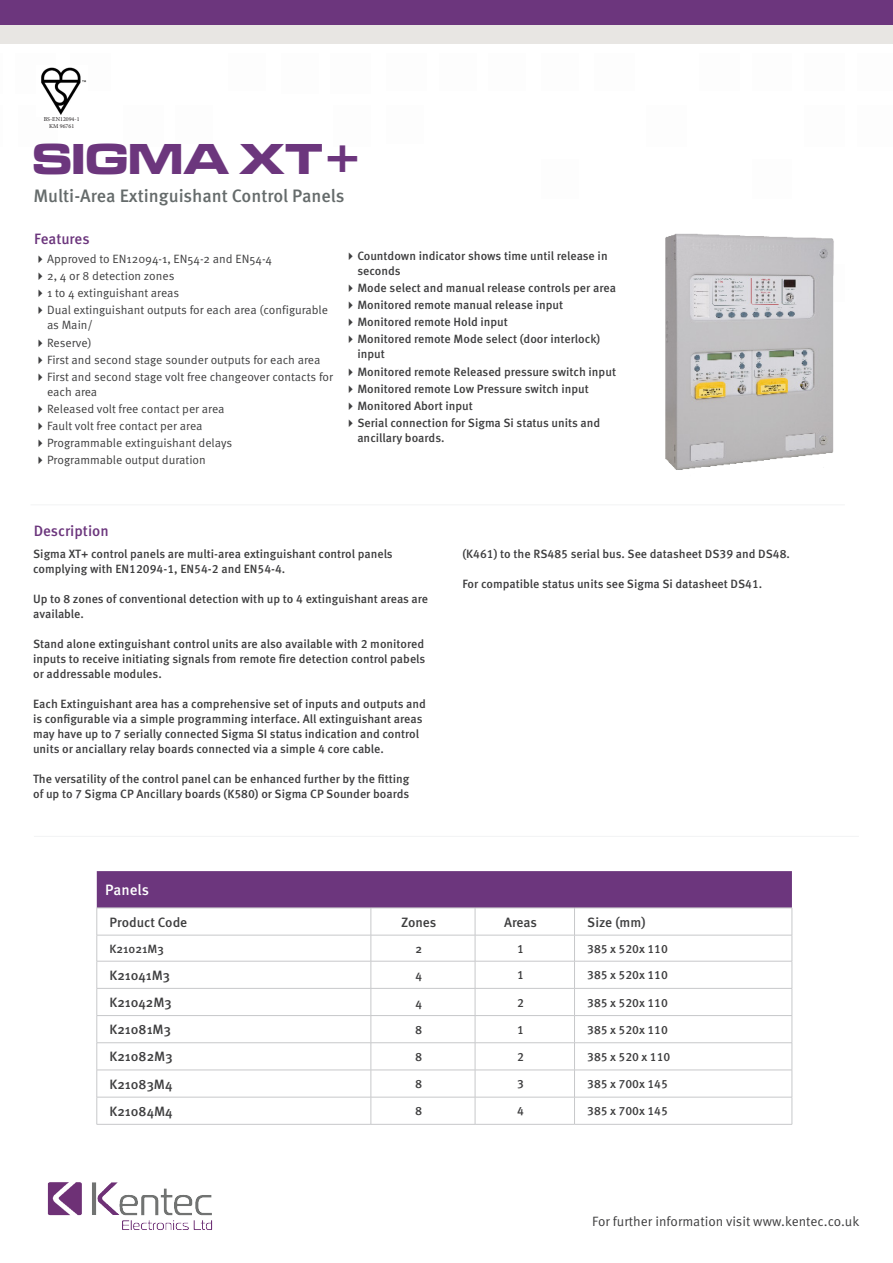
<style>
.page{position:relative;width:893px;height:1263px;background:#fff}
.page>*{position:absolute;margin:0;border:0;box-sizing:border-box;transform-origin:0 0}
.t1{font:700 45px "Microgramma Ext D";color:#6c367d}
.Product_description{font:500 18px "Meta Pro";color:#656b6b}
.t2{font:500 15px "Meta Pro";color:#6c367d}
.t3{font:500 15px "Meta Pro";color:#fff}
.Table_-_Headers{font:500 13.5px "Meta Pro";color:#3e3e3f}
.t4{font:13.5px "Meta Pro Norm";color:#3e3e3f}
.Table_-_Headers-2{font:500 12px/15px "Meta Pro";color:#3e3e3f}
.t5{font:12px/15px "Meta Pro Norm";color:#3e3e3f}
.t6{font:6px "Minion Pro";color:#231f20}
</style>
<div class="page">
<div style="left:0;top:25px;width:893px;height:18px;background:#e8e6e3"></div>
<div style="left:0;top:0;width:893px;height:25px;background:#6c367d"></div>
<hr style="left:30px;top:504px;width:815px;height:1px;background:#f2f3f4">
<hr style="left:34px;top:836px;width:825px;height:1px;background:#f2f3f4">
<img style="left:47px;top:1182px;width:166px;height:48px">
<img style="left:41px;top:67px;width:46px;height:48px">
<svg style="left:97px;top:871px;width:696px;height:253px"></svg>
<hr style="left:97px;top:1124px;width:274px;height:1px;background:#c7c8ca">
<hr style="left:371px;top:1124px;width:104px;height:1px;background:#c7c8ca">
<hr style="left:475px;top:1124px;width:99px;height:1px;background:#c7c8ca">
<hr style="left:574px;top:1124px;width:218px;height:1px;background:#c7c8ca">
<img style="left:665px;top:233px;width:169px;height:237px">
<p class="t6" style="left:44px;top:115px;width:37px">BS-EN12094-1</p>
<p class="t6" style="left:49px;top:122px;width:27px">KM 96761</p>
<p class="t1" style="left:33px;top:128px;width:332px">SIGMA XT+</p>
<p class="Product_description" style="left:34px;top:181px;width:313px">Multi-Area Extinguishant Control Panels</p>
<p class="t2" style="left:34px;top:227px;width:57px">Features</p>
<p class="t5" style="left:47px;top:251px;width:226px">Approved to EN12094-1, EN54-2 and EN54-4</p>
<p class="t5" style="left:47px;top:268px;width:129px">2, 4 or 8 detection zones</p>
<p class="t5" style="left:47px;top:285px;width:134px">1 to 4 extinguishant areas</p>
<p class="t5" style="left:47px;top:302px;width:283px">Dual extinguishant outputs for each area (configurable as Main/</p>
<p class="t5" style="left:47px;top:334px;width:46px">Reserve)</p>
<p class="t5" style="left:47px;top:351px;width:275px">First and second stage sounder outputs for each area</p>
<p class="t5" style="left:47px;top:368px;width:287px">First and second stage volt free changeover contacts for each area</p>
<p class="t5" style="left:47px;top:400px;width:179px">Released volt free contact per area</p>
<p class="t5" style="left:47px;top:418px;width:157px">Fault volt free contact per area</p>
<p class="t5" style="left:47px;top:435px;width:187px">Programmable extinguishant delays</p>
<p class="t5" style="left:47px;top:452px;width:160px">Programmable output duration</p>
<p class="Table_-_Headers-2" style="left:357px;top:247px;width:252px">Countdown indicator shows time until release in seconds</p>
<p class="Table_-_Headers-2" style="left:357px;top:280px;width:260px">Mode select and manual release controls per area</p>
<p class="Table_-_Headers-2" style="left:357px;top:297px;width:207px">Monitored remote manual release input</p>
<p class="Table_-_Headers-2" style="left:357px;top:314px;width:152px">Monitored remote Hold input</p>
<p class="Table_-_Headers-2" style="left:357px;top:331px;width:244px">Monitored remote Mode select (door interlock) input</p>
<p class="Table_-_Headers-2" style="left:357px;top:363px;width:260px">Monitored remote Released pressure switch input</p>
<p class="Table_-_Headers-2" style="left:357px;top:380px;width:233px">Monitored remote Low Pressure switch input</p>
<p class="Table_-_Headers-2" style="left:357px;top:397px;width:117px">Monitored Abort input</p>
<p class="Table_-_Headers-2" style="left:357px;top:415px;width:244px">Serial connection for Sigma Si status units and ancillary boards.</p>
<p class="t2" style="left:34px;top:519px;width:77px">Description</p>
<p class="Table_-_Headers-2" style="left:33px;top:545px;width:361px">Sigma XT+ control panels are multi-area extinguishant control panels complying with EN12094-1, EN54-2 and EN54-4.</p>
<p class="Table_-_Headers-2" style="left:33px;top:590px;width:397px">Up to 8 zones of conventional detection with up to 4 extinguishant areas are available.</p>
<p class="Table_-_Headers-2" style="left:33px;top:635px;width:394px;text-align:justify">Stand alone extinguishant control units are also available with 2 monitored inputs to receive initiating signals from remote fire detection control pabels or addressable modules.</p>
<p class="Table_-_Headers-2" style="left:33px;top:695px;width:394px">Each Extinguishant area has a comprehensive set of inputs and outputs and is configurable via a simple programming interface. All extinguishant areas may have up to 7 serially connected Sigma SI status indication and control units or anciallary relay boards connected via a simple 4 core cable.</p>
<p class="Table_-_Headers-2" style="left:33px;top:770px;width:378px">The versatility of the control panel can be enhanced further by the fitting of up to 7 Sigma CP Ancillary boards (K580) or Sigma CP Sounder boards</p>
<p class="Table_-_Headers-2" style="left:462px;top:545px;width:329px">(K461) to the RS485 serial bus. See datasheet DS39 and DS48.</p>
<p class="Table_-_Headers-2" style="left:462px;top:575px;width:301px">For compatible status units see Sigma Si datasheet DS41.</p>
<p class="t3" style="left:105px;top:878px;width:45px">Panels</p>
<p class="Table_-_Headers" style="left:110px;top:911px;width:79px">Product Code</p>
<p class="Table_-_Headers" style="left:401px;top:911px;width:37px">Zones</p>
<p class="Table_-_Headers" style="left:504px;top:911px;width:34px">Areas</p>
<p class="Table_-_Headers" style="left:587px;top:911px;width:60px">Size (mm)</p>
<p class="Table_-_Headers-2" style="left:110px;top:940px;width:56px">K21021M3</p>
<p class="Table_-_Headers-2" style="left:415px;top:940px;width:8px">2</p>
<p class="Table_-_Headers-2" style="left:517px;top:940px;width:8px">1</p>
<p class="Table_-_Headers-2" style="left:587px;top:940px;width:82px">385 x 520x 110</p>
<p class="Table_-_Headers" style="left:110px;top:965px;width:62px">K21041M3</p>
<p class="Table_-_Headers-2" style="left:415px;top:967px;width:8px">4</p>
<p class="Table_-_Headers-2" style="left:517px;top:967px;width:8px">1</p>
<p class="Table_-_Headers-2" style="left:587px;top:967px;width:82px">385 x 520x 110</p>
<p class="Table_-_Headers" style="left:110px;top:992px;width:64px">K21042M3</p>
<p class="Table_-_Headers-2" style="left:415px;top:994px;width:8px">4</p>
<p class="Table_-_Headers-2" style="left:517px;top:994px;width:8px">2</p>
<p class="Table_-_Headers-2" style="left:587px;top:994px;width:82px">385 x 520x 110</p>
<p class="Table_-_Headers" style="left:110px;top:1019px;width:63px">K21081M3</p>
<p class="Table_-_Headers-2" style="left:415px;top:1021px;width:9px">8</p>
<p class="Table_-_Headers-2" style="left:517px;top:1021px;width:8px">1</p>
<p class="Table_-_Headers-2" style="left:587px;top:1021px;width:82px">385 x 520x 110</p>
<p class="Table_-_Headers" style="left:110px;top:1046px;width:65px">K21082M3</p>
<p class="Table_-_Headers-2" style="left:415px;top:1048px;width:9px">8</p>
<p class="Table_-_Headers-2" style="left:517px;top:1048px;width:8px">2</p>
<p class="Table_-_Headers-2" style="left:587px;top:1048px;width:85px">385 x 520 x 110</p>
<p class="Table_-_Headers" style="left:110px;top:1073px;width:64px">K21083M4</p>
<p class="Table_-_Headers-2" style="left:415px;top:1076px;width:9px">8</p>
<p class="Table_-_Headers-2" style="left:517px;top:1076px;width:8px">3</p>
<p class="Table_-_Headers-2" style="left:587px;top:1076px;width:82px">385 x 700x 145</p>
<p class="Table_-_Headers" style="left:110px;top:1101px;width:65px">K21084M4</p>
<p class="Table_-_Headers-2" style="left:415px;top:1103px;width:9px">8</p>
<p class="Table_-_Headers-2" style="left:517px;top:1103px;width:8px">4</p>
<p class="Table_-_Headers-2" style="left:587px;top:1103px;width:82px">385 x 700x 145</p>
<p class="t4" style="left:592px;top:1211px;width:269px">For further information visit www.kentec.co.uk</p>
</div>
